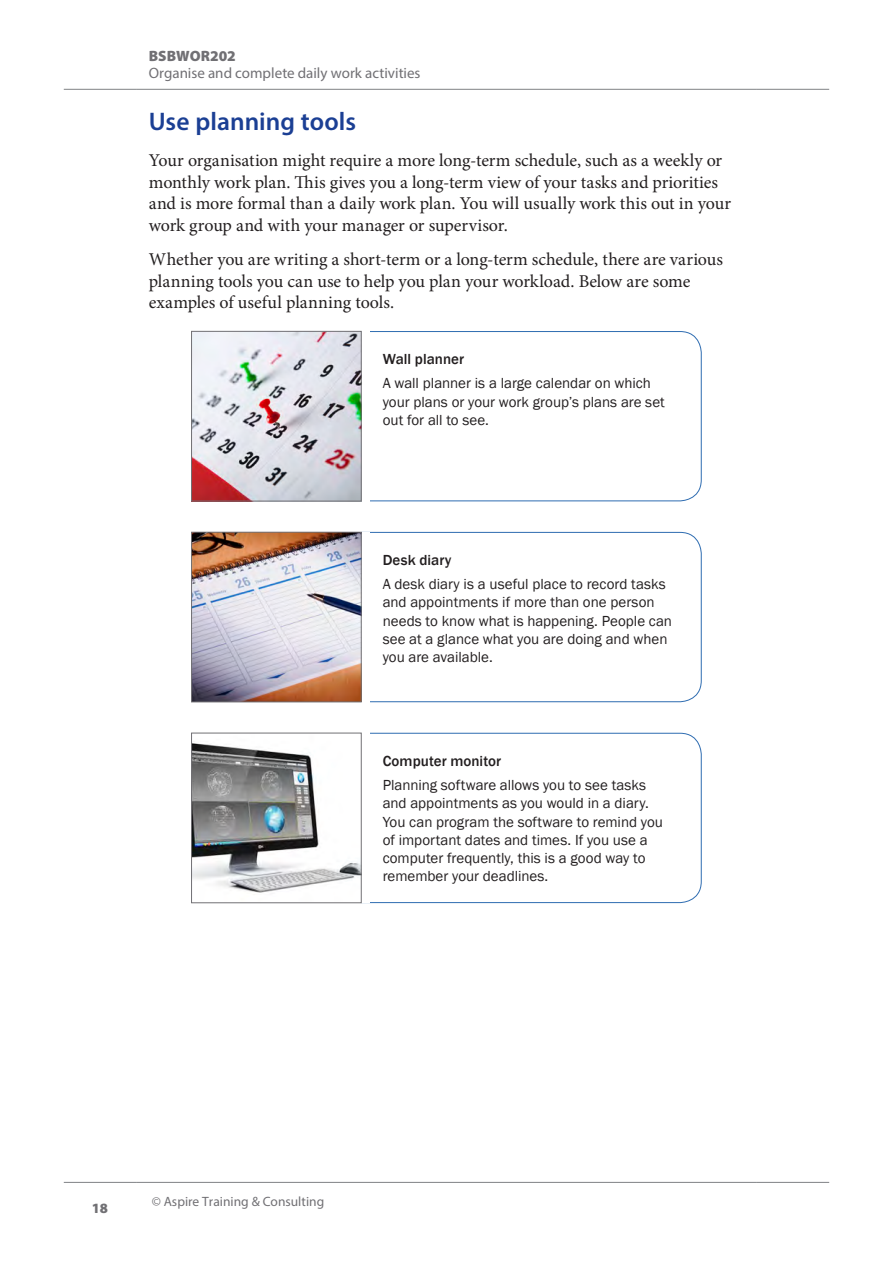
<style>
.page{position:relative;width:893px;height:1263px;background:#fff}
.page>*{position:absolute;margin:0;border:0;box-sizing:border-box;transform-origin:0 0}
.H2{font:600 25.5px "Myriad Pro";color:#1b3f94}
.t1{font:18px/21.8px "Minion Pro";letter-spacing:-.005em;color:#231f20}
.t2{font:15px/18.3px "Franklin Gothic";color:#231f20}
.t3{font:15px "Myriad Pro";color:#717074}
.t4{font:900 15px "Myriad Pro";color:#717074}
.t5{font:900 14.25px "Myriad Pro";color:#717074}
.t6{font:13.5px "Myriad Pro";color:#717074}
.s1{font-weight:500}
</style>
<div class="page">
<hr style="left:64px;top:1182px;width:72px;height:1px;background:#808285">
<hr style="left:136px;top:1182px;width:621px;height:1px;background:#808285">
<hr style="left:757px;top:1182px;width:72px;height:1px;background:#808285">
<hr style="left:64px;top:89px;width:72px;height:1px;background:#808285">
<hr style="left:136px;top:89px;width:621px;height:1px;background:#808285">
<hr style="left:757px;top:89px;width:72px;height:1px;background:#808285">
<svg style="left:361px;top:331px;width:341px;height:171px"></svg>
<div style="left:361px;top:331px;width:9px;height:170px;background:#fff"></div>
<img style="left:193px;top:333px;width:166px;height:166px">
<div style="left:191px;top:331px;width:170px;height:170px;border:1px solid #717074"></div>
<svg style="left:370px;top:532px;width:332px;height:170px"></svg>
<img style="left:193px;top:534px;width:166px;height:166px">
<div style="left:191px;top:532px;width:170px;height:170px;border:1px solid #717074"></div>
<svg style="left:361px;top:732px;width:341px;height:171px"></svg>
<div style="left:361px;top:733px;width:9px;height:170px;background:#fff"></div>
<img style="left:193px;top:743px;width:166px;height:150px">
<div style="left:191px;top:733px;width:170px;height:170px;border:1px solid #717074"></div>
<p class="t4" style="left:149px;top:47px;width:89px">BSBWOR202</p>
<p class="t3" style="left:149px;top:63px;width:273px">Organise and complete daily work activities</p>
<h3 class="H2" style="left:149px;top:105px;width:209px">Use planning tools</h3>
<p class="t1" style="left:149px;top:149px;width:584px">Your organisation might require a more long-term schedule, such as a weekly or monthly work plan. This gives you a long-term view of your tasks and priorities and is more formal than a daily work plan. You will usually work this out in your work group and with your manager or supervisor.</p>
<p class="t1" style="left:149px;top:248px;width:576px">Whether you are writing a short-term or a long-term schedule, there are various planning tools you can use to help you plan your workload. Below are some examples of useful planning tools.</p>
<p class="t2" style="left:383px;top:348px;width:270px;line-height:23.9px"><span class="s1">Wall planner<br></span>A wall planner is a large calendar on which</p>
<p class="t2" style="left:383px;top:393px;width:284px">your plans or your work group’s plans are set out for all to see.</p>
<p class="t2" style="left:383px;top:549px;width:284px;line-height:23.9px"><span class="s1">Desk diary<br></span>A desk diary is a useful place to record tasks</p>
<p class="t2" style="left:383px;top:594px;width:291px">and appointments if more than one person needs to know what is happening. People can see at a glance what you are doing and when you are available.</p>
<p class="t2" style="left:383px;top:749px;width:265px;line-height:23.9px"><span class="s1">Computer monitor<br></span>Planning software allows you to see tasks</p>
<p class="t2" style="left:383px;top:794px;width:282px">and appointments as you would in a diary.<br>You can program the software to remind you of important dates and times. If you use a computer frequently, this is a good way to remember your deadlines.</p>
<p class="t5" style="left:92px;top:1200px;width:17px">18</p>
<p class="t6" style="left:152px;top:1193px;width:174px">© Aspire Training &amp; Consulting</p>
</div>
